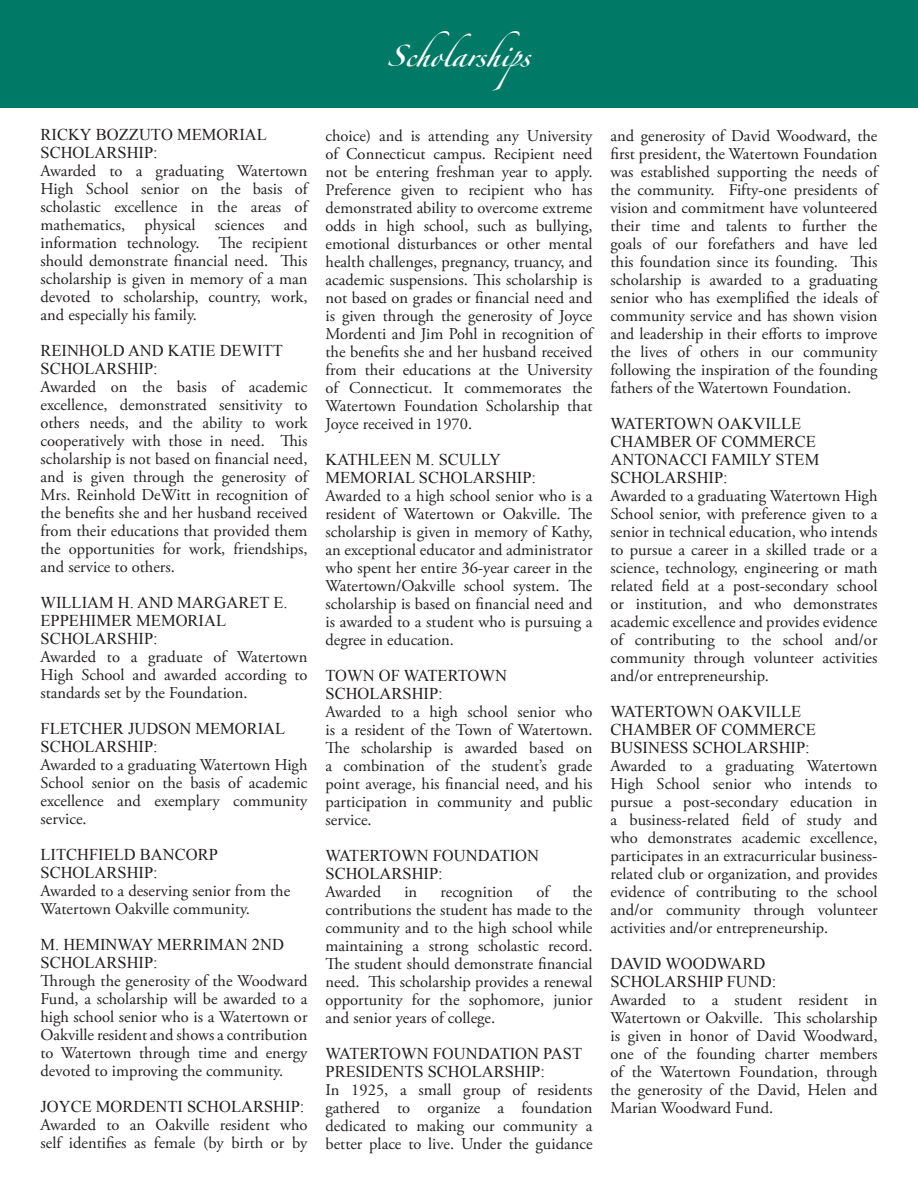
<style>
.page{position:relative;width:918px;height:1188px;background:#fff}
.page>*{position:absolute;margin:0;border:0;box-sizing:border-box;transform-origin:0 0}
.t1{font:48px "Zapfino Forte LT Pro";color:#fff}
.t2{font:16.5px/18px "Adobe Garamond Pro";color:#231f20;text-align:justify}
.t3{font:16.5px/18px "Times New Roman";color:#231f20}
</style>
<div class="page">
<div style="left:0;top:0;width:918px;height:108px;background:#007a67"></div>
<p class="t3" style="left:40px;top:125px;width:228px">RICKY BOZZUTO MEMORIAL<br>SCHOLARSHIP:</p>
<p class="t2" style="left:40px;top:162px;width:269px">Awarded to a graduating Watertown High School senior on the basis of scholastic excellence in the areas of mathematics, physical sciences and information technology. The recipient should demonstrate financial need. This scholarship is given in memory of a man devoted to scholarship, country, work, and especially his family.</p>
<p class="t3" style="left:40px;top:341px;width:244px">REINHOLD AND KATIE DEWITT<br>SCHOLARSHIP:</p>
<p class="t2" style="left:40px;top:378px;width:269px">Awarded on the basis of academic excellence, demonstrated sensitivity to others needs, and the ability to work cooperatively with those in need. This scholarship is not based on financial need, and is given through the generosity of Mrs. Reinhold DeWitt in recognition of the benefits she and her husband received from their educations that provided them the opportunities for work, friendships, and service to others.</p>
<p class="t3" style="left:40px;top:593px;width:249px">WILLIAM H. AND MARGARET E.<br>EPPEHIMER MEMORIAL<br>SCHOLARSHIP:</p>
<p class="t2" style="left:40px;top:648px;width:268px">Awarded to a graduate of Watertown High School and awarded according to standards set by the Foundation.</p>
<p class="t3" style="left:40px;top:719px;width:246px">FLETCHER JUDSON MEMORIAL<br>SCHOLARSHIP:</p>
<p class="t2" style="left:40px;top:756px;width:269px">Awarded to a graduating Watertown High School senior on the basis of academic excellence and exemplary community service.</p>
<p class="t3" style="left:40px;top:845px;width:179px">LITCHFIELD BANCORP<br>SCHOLARSHIP:</p>
<p class="t2" style="left:40px;top:882px;width:251px">Awarded to a deserving senior from the<br>Watertown Oakville community.</p>
<p class="t3" style="left:40px;top:935px;width:245px">M. HEMINWAY MERRIMAN 2ND<br>SCHOLARSHIP:</p>
<p class="t2" style="left:40px;top:972px;width:269px">Through the generosity of the Woodward Fund, a scholarship will be awarded to a high school senior who is a Watertown or Oakville resident and shows a contribution to Watertown through time and energy devoted to improving the community.</p>
<p class="t3" style="left:40px;top:1097px;width:265px">JOYCE MORDENTI SCHOLARSHIP:</p>
<p class="t2" style="left:40px;top:1116px;width:269px">Awarded to an Oakville resident who self identifies as female (by birth or by</p>
<h1 class="t1" style="left:388px;top:22px;width:144px">Scholarships</h1>
<p class="t2" style="left:326px;top:127px;width:269px">choice) and is attending any University of Connecticut campus. Recipient need not be entering freshman year to apply.<br>Preference given to recipient who has demonstrated ability to overcome extreme odds in high school, such as bullying, emotional disturbances or other mental health challenges, pregnancy, truancy, and academic suspensions. This scholarship is not based on grades or financial need and is given through the generosity of Joyce Mordenti and Jim Pohl in recognition of the benefits she and her husband received from their educations at the University of Connecticut. It commemorates the Watertown Foundation Scholarship that Joyce received in 1970.</p>
<p class="t3" style="left:326px;top:450px;width:212px">KATHLEEN M. SCULLY<br>MEMORIAL SCHOLARSHIP:</p>
<p class="t2" style="left:326px;top:487px;width:269px">Awarded to a high school senior who is a resident of Watertown or Oakville. The scholarship is given in memory of Kathy, an exceptional educator and administrator who spent her entire 36-year career in the Watertown/Oakville school system. The scholarship is based on financial need and is awarded to a student who is pursuing a degree in education.</p>
<p class="t3" style="left:326px;top:666px;width:183px">TOWN OF WATERTOWN<br>SCHOLARSHIP:</p>
<p class="t2" style="left:326px;top:703px;width:269px">Awarded to a high school senior who is a resident of the Town of Watertown.<br>The scholarship is awarded based on a combination of the student’s grade point average, his financial need, and his participation in community and public service.</p>
<p class="t3" style="left:326px;top:846px;width:215px">WATERTOWN FOUNDATION<br>SCHOLARSHIP:</p>
<p class="t2" style="left:326px;top:883px;width:57px">Awarded</p>
<p class="t2" style="left:404px;top:883px;width:14px">in</p>
<p class="t2" style="left:441px;top:883px;width:74px">recognition</p>
<p class="t2" style="left:536px;top:883px;width:14px">of</p>
<p class="t2" style="left:326px;top:883px;width:269px;text-indent:247px">the contributions the student has made to the community and to the high school while maintaining a strong scholastic record.<br>The student should demonstrate financial need. This scholarship provides a renewal opportunity for the sophomore, junior and senior years of college.</p>
<p class="t3" style="left:326px;top:1044px;width:258px">WATERTOWN FOUNDATION PAST<br>PRESIDENTS SCHOLARSHIP:</p>
<p class="t2" style="left:326px;top:1081px;width:269px">In 1925, a small group of residents gathered to organize a foundation dedicated to making our community a better place to live. Under the guidance</p>
<p class="t2" style="left:611px;top:127px;width:269px">and generosity of David Woodward, the first president, the Watertown Foundation was established supporting the needs of the community. Fifty-one presidents of vision and commitment have volunteered their time and talents to further the goals of our forefathers and have led this foundation since its founding. This scholarship is awarded to a graduating senior who has exemplified the ideals of community service and has shown vision and leadership in their efforts to improve the lives of others in our community following the inspiration of the founding fathers of the Watertown Foundation.</p>
<p class="t3" style="left:611px;top:414px;width:210px">WATERTOWN OAKVILLE<br>CHAMBER OF COMMERCE<br>ANTONACCI FAMILY STEM<br>SCHOLARSHIP:</p>
<p class="t2" style="left:611px;top:487px;width:269px">Awarded to a graduating Watertown High School senior, with preference given to a senior in technical education, who intends to pursue a career in a skilled trade or a science, technology, engineering or math related field at a post-secondary school or institution, and who demonstrates academic excellence and provides evidence of contributing to the school and/or community through volunteer activities and/or entrepreneurship.</p>
<p class="t3" style="left:611px;top:702px;width:207px">WATERTOWN OAKVILLE<br>CHAMBER OF COMMERCE<br>BUSINESS SCHOLARSHIP:</p>
<p class="t2" style="left:611px;top:757px;width:269px">Awarded to a graduating Watertown High School senior who intends to pursue a post-secondary education in a business-related field of study and who demonstrates academic excellence, participates in an extracurricular business&shy;related club or organization, and provides evidence of contributing to the school and/or community through volunteer activities and/or entrepreneurship.</p>
<p class="t3" style="left:611px;top:954px;width:167px">DAVID WOODWARD<br>SCHOLARSHIP FUND:</p>
<p class="t2" style="left:611px;top:991px;width:269px">Awarded to a student resident in Watertown or Oakville. This scholarship is given in honor of David Woodward, one of the founding charter members of the Watertown Foundation, through the generosity of the David, Helen and Marian Woodward Fund.</p>
</div>
